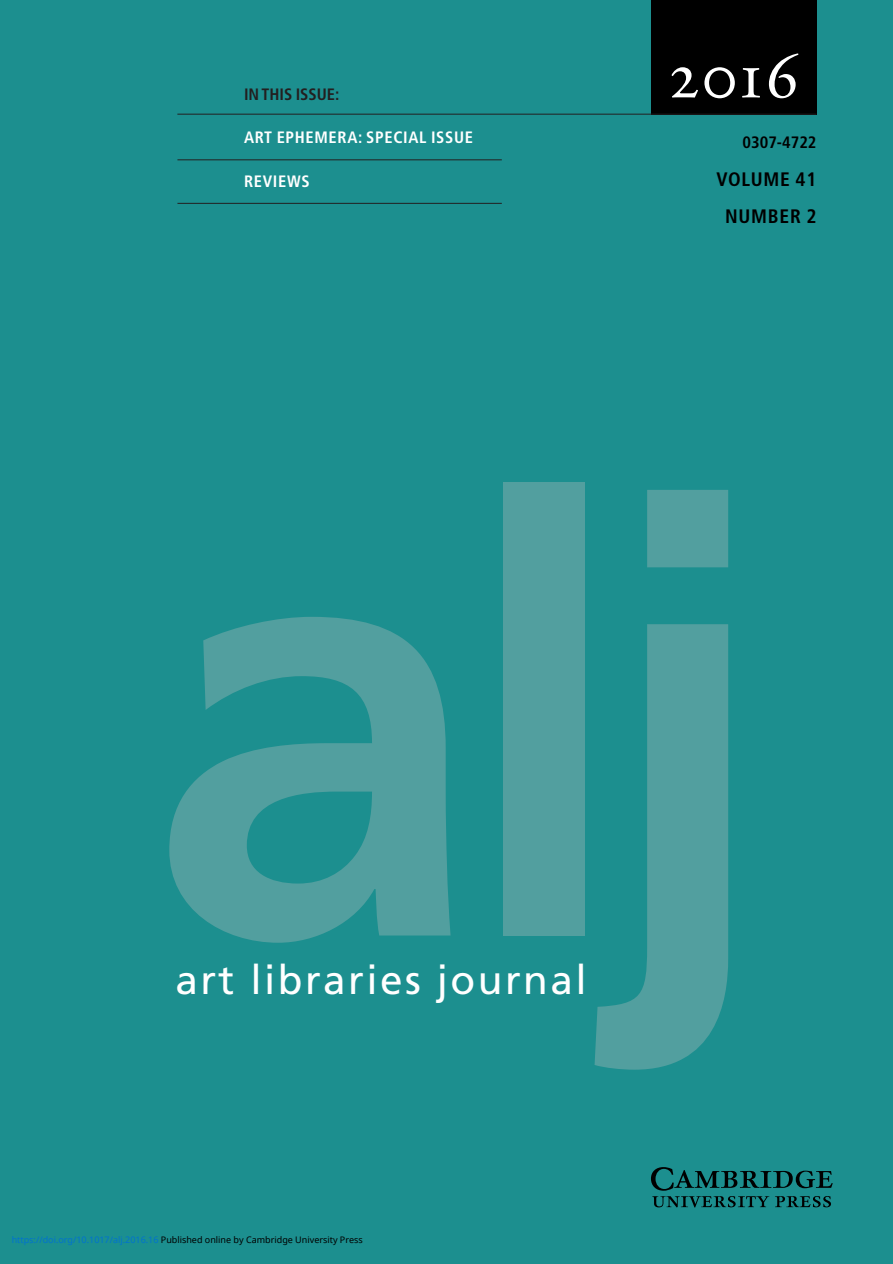
<style>
.page{position:relative;width:893px;height:1264px;background:#1c8f8f}
.page>*{position:absolute;margin:0;border:0;box-sizing:border-box;transform-origin:0 0}
.t1{font:700 604.5px "Frutiger LT Std";color:#529f9f}
.t2{font:69px "Adobe Garamond Exp";color:#fff}
.t3{font:40.5px "Frutiger LT Std";letter-spacing:.06em;color:#fff}
.t4{font:700 condensed 19.5px/37.5px "Frutiger LT Std";letter-spacing:.04em;color:#000;text-align:center}
.t5{font:700 condensed 16.5px "Frutiger LT Std";letter-spacing:.04em;color:#fff}
.t6{font:700 condensed 16.5px "Frutiger LT Std";color:#231f20}
.t7{font:700 condensed 16.5px "Frutiger LT Std";color:#000}
.t8{font:9px "Noto Sans";color:#000}
.s1{color:#0172cf}
</style>
<div class="page">
<div style="left:651px;top:0;width:165px;height:114px;background:#000"></div>
<svg style="left:651px;top:1167px;width:181px;height:40px"></svg>
<hr style="left:177px;top:159px;width:325px;height:1px;background:#231f20">
<hr style="left:177px;top:203px;width:325px;height:1px;background:#231f20">
<hr style="left:177px;top:114px;width:639px;height:1px;background:#231f20">
<p class="t6" style="left:244px;top:87px;width:97px">IN THIS ISSUE:</p>
<p class="t5" style="left:244px;top:131px;width:231px">ART EPHEMERA: SPECIAL ISSUE</p>
<p class="t5" style="left:244px;top:174px;width:67px">REVIEWS</p>
<p class="t2" style="left:668px;top:48px;width:132px">2016</p>
<p class="t7" style="left:742px;top:136px;width:75px">0307-4722</p>
<p class="t4" style="left:716px;top:162px;width:102px">VOLUME 41<br>NUMBER 2</p>
<p class="t1" style="left:148px;top:483px;width:625px">alj</p>
<p class="t3" style="left:175px;top:964px;width:412px">art libraries journal</p>
<p class="t8" style="left:12px;top:1233px;width:352px"><span class="s1">https://doi.org/10.1017/alj.2016.16</span> Published online by Cambridge University Press</p>
</div>
